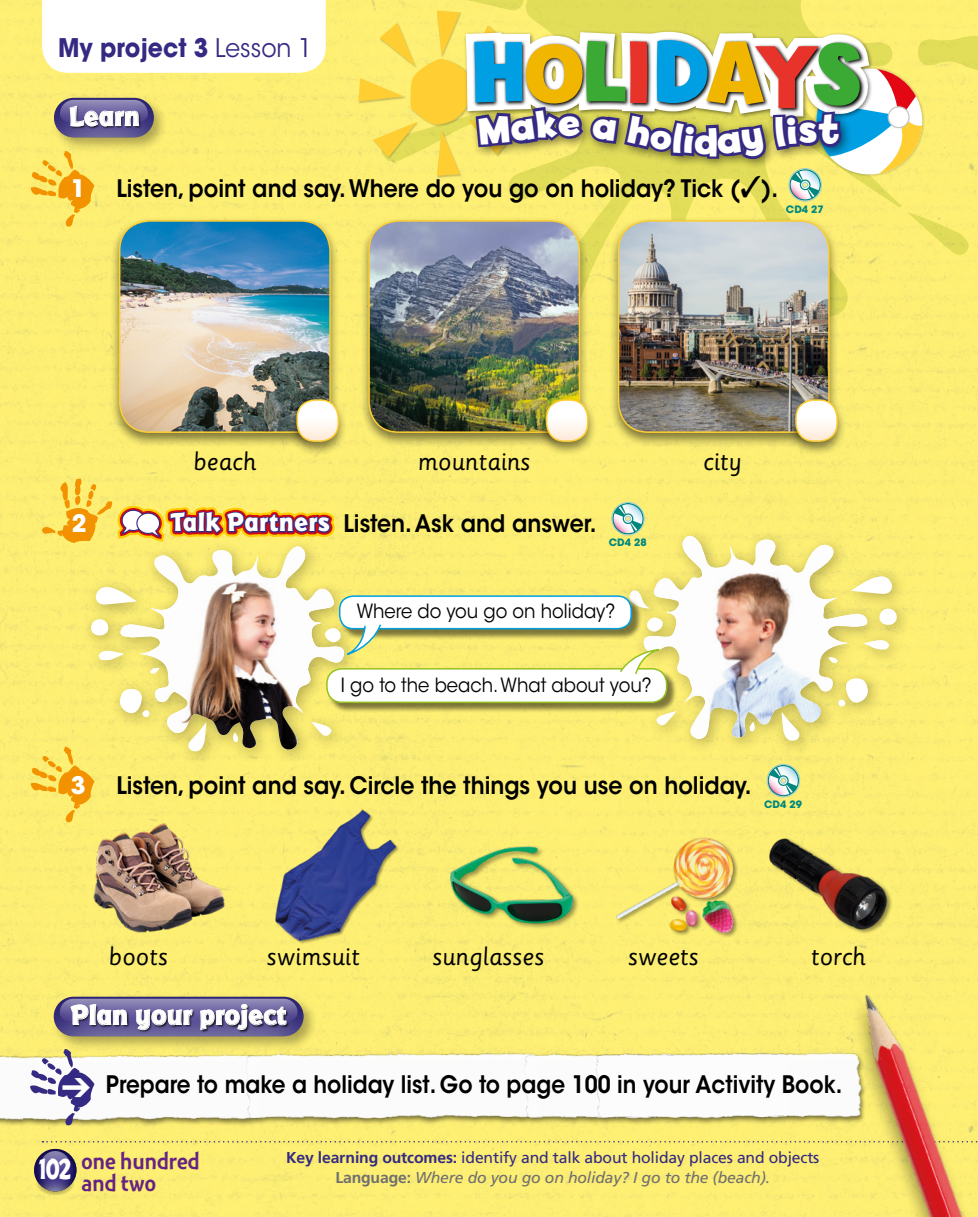
<style>
.page{position:relative;width:978px;height:1217px;background:#fff}
.page>*{position:absolute;margin:0;border:0;box-sizing:border-box;transform-origin:0 0}
.t1{font:700 40.5px "Billy Infant";color:#fff}
.PROJECT_SUBHEADS{font:800 28.5px "Badger Pro";color:#fff}
._00_Handwriting_INT{font:27px "Sassoon Primary Std";color:#000}
.LESSON_HEADER_Verso{font:700 25.5px "ITC Avant Garde Std";color:#352a83;scale:.92 1}
.RUBRIC{font:600 24px "ITC Avant Garde Std";color:#000;scale:.92 1}
.RUBRIC-2{font:600 24px "ITC Avant Garde Std";color:#000;scale:.9 1}
.t2{font:24px/22.5px "Montara Gothic";color:#662383;text-align:center}
.RUBRIC-3{font:700 24px "ITC Avant Garde Std";color:#fff}
.SB_TEXT{font:19.5px "ITC Avant Garde Std";color:#000;scale:.92 1}
.t3{font:15.75px "Frutiger LT Std";letter-spacing:-.01em;color:#352a83}
.FOOTER_UNIT_COLOUR{font:italic 15.75px "Frutiger LT Std";letter-spacing:-.01em;color:#706f6f}
.t4{font:700 10.2px "ITC Avant Garde Std";color:#00887e}
.s1{font-weight:400}
.s2{font-family:"Badger Pro";font-weight:800;font-size:27px;color:#fff}
.s3{color:#fff}
.s4{font-family:"Badger Pro";font-weight:800;font-size:30px;color:#fff}
.s5{font-weight:700}
.s6{font-weight:700;font-style:normal}
</style>
<div class="page">
<div style="left:0;top:0;width:978px;height:1216px;background:#fdef73"></div>
<svg style="left:43px;top:1140px;width:765px;height:2px"></svg>
<svg style="left:36px;top:1171px;width:39px;height:24px"></svg>
<img style="left:34px;top:1148px;width:43px;height:42px;border-radius:21px">
<svg style="left:41px;top:1150px;width:29px;height:21px"></svg>
<img style="left:34px;top:1171px;width:43px;height:19px">
<svg style="left:380px;top:202px;width:531px;height:172px;fill:#fdef73"></svg>
<svg style="left:908px;top:211px;width:63px;height:46px"></svg>
<svg style="left:43px;top:0;width:282px;height:72px"></svg>
<div style="left:619px;top:525px;width:294px;height:232px;background:#fcef73"></div>
<svg style="left:617px;top:495px;width:274px;height:265px"></svg>
<img style="left:643px;top:536px;width:225px;height:203px">
<svg style="left:778px;top:708px;width:23px;height:34px"></svg>
<svg style="left:849px;top:573px;width:50px;height:54px"></svg>
<svg style="left:627px;top:587px;width:38px;height:46px"></svg>
<svg style="left:863px;top:636px;width:27px;height:18px"></svg>
<svg style="left:655px;top:710px;width:25px;height:17px"></svg>
<svg style="left:828px;top:655px;width:10px;height:9px"></svg>
<svg style="left:837px;top:674px;width:35px;height:33px"></svg>
<svg style="left:748px;top:721px;width:8px;height:11px"></svg>
<svg style="left:30px;top:150px;width:64px;height:77px"></svg>
<div style="left:328px;top:669px;width:350px;height:44px;background:#000;opacity:.5"></div>
<div style="left:327px;top:668px;width:340px;height:34px;background:#fff;border-radius:15px"></div>
<div style="left:326px;top:668px;width:341px;height:35px;border:2px solid #95c11f;border-radius:15px"></div>
<svg style="left:618px;top:649px;width:42px;height:25px"></svg>
<div style="left:341px;top:596px;width:301px;height:43px;background:#000;opacity:.5"></div>
<div style="left:340px;top:596px;width:291px;height:32px;background:#fff;border-radius:14px"></div>
<div style="left:339px;top:595px;width:293px;height:34px;border:2px solid #009fe3;border-radius:14px"></div>
<svg style="left:30px;top:478px;width:352px;height:358px"></svg>
<div style="left:51px;top:94px;width:118px;height:59px;background:#000;opacity:.3"></div>
<img style="left:54px;top:98px;width:100px;height:39px">
<div style="left:70px;top:106px;width:72px;height:23px;background:#000;opacity:.75"></div>
<svg style="left:60px;top:100px;width:88px;height:27px"></svg>
<div style="left:110px;top:217px;width:230px;height:231px;background:#000;opacity:.5"></div>
<img style="left:120px;top:221px;width:210px;height:211px">
<div style="left:119px;top:220px;width:212px;height:213px;border:2px solid #ffce32;border-radius:30px"></div>
<div style="left:359px;top:217px;width:230px;height:231px;background:#000;opacity:.5"></div>
<img style="left:369px;top:221px;width:210px;height:211px">
<div style="left:368px;top:220px;width:212px;height:213px;border:2px solid #ffce32;border-radius:30px"></div>
<div style="left:609px;top:217px;width:230px;height:231px;background:#000;opacity:.5"></div>
<img style="left:618px;top:221px;width:211px;height:211px">
<div style="left:618px;top:220px;width:212px;height:213px;border:2px solid #ffce32;border-radius:30px"></div>
<div style="left:287px;top:396px;width:61px;height:61px;background:#000;opacity:.5"></div>
<svg style="left:297px;top:400px;width:41px;height:41px"></svg>
<div style="left:296px;top:399px;width:43px;height:43px;border:2px solid #ffce32;border-radius:18px"></div>
<div style="left:537px;top:396px;width:60px;height:61px;background:#000;opacity:.5"></div>
<svg style="left:547px;top:400px;width:41px;height:41px"></svg>
<div style="left:546px;top:399px;width:42px;height:43px;border:2px solid #ffce32;border-radius:18px"></div>
<div style="left:786px;top:396px;width:61px;height:61px;background:#000;opacity:.5"></div>
<svg style="left:796px;top:400px;width:41px;height:41px"></svg>
<div style="left:795px;top:399px;width:43px;height:43px;border:2px solid #ffce32;border-radius:18px"></div>
<div style="left:0;top:1051px;width:868px;height:75px;background:#000;opacity:.5"></div>
<img style="left:0;top:1053px;width:266px;height:70px">
<img style="left:242px;top:1051px;width:279px;height:71px">
<img style="left:521px;top:1051px;width:275px;height:71px">
<img style="left:593px;top:1051px;width:215px;height:70px">
<div style="left:51px;top:993px;width:268px;height:57px;background:#000;opacity:.3"></div>
<img style="left:54px;top:996px;width:250px;height:39px">
<div style="left:71px;top:1004px;width:218px;height:28px;background:#000;opacity:.75"></div>
<svg style="left:60px;top:998px;width:238px;height:32px"></svg>
<svg style="left:30px;top:1047px;width:64px;height:78px"></svg>
<img style="left:808px;top:952px;width:170px;height:264px">
<img style="left:773px;top:836px;width:123px;height:102px">
<img style="left:268px;top:793px;width:135px;height:159px">
<img style="left:417px;top:822px;width:188px;height:126px">
<img style="left:588px;top:822px;width:185px;height:123px">
<img style="left:42px;top:806px;width:219px;height:146px">
<svg style="left:611px;top:502px;width:34px;height:33px"></svg>
<svg style="left:767px;top:763px;width:33px;height:34px"></svg>
<svg style="left:358px;top:0;width:620px;height:202px"></svg>
<p class="LESSON_HEADER_Verso" style="left:58px;top:31px;width:277px">My project 3 <span class="s1">Lesson 1</span></p>
<p class="PROJECT_SUBHEADS" style="left:69px;top:98px;width:72px">Learn</p>
<h1 class="t1" style="left:818px;top:106px;width:22px">t</h1>
<p class="RUBRIC-3" style="left:71px;top:172px;width:16px">1</p>
<p class="RUBRIC" style="left:117px;top:173px;width:721px">Listen, point and say. Where do you go on holiday? Tick (✓).</p>
<p class="t4" style="left:786px;top:202px;width:39px">CD4 27</p>
<p class="_00_Handwriting_INT" style="left:193px;top:446px;width:65px">beach</p>
<p class="_00_Handwriting_INT" style="left:418px;top:446px;width:114px">mountains</p>
<p class="_00_Handwriting_INT" style="left:703px;top:446px;width:40px">city</p>
<p class="RUBRIC-3" style="left:72px;top:508px;width:16px">2</p>
<p class="RUBRIC" style="left:171px;top:508px;width:464px"><span class="s2">Talk Partners</span> Listen. Ask and answer.</p>
<p class="t4" style="left:609px;top:536px;width:39px">CD4 28</p>
<p class="SB_TEXT" style="left:357px;top:599px;width:282px">Where do you go on holiday?</p>
<p class="SB_TEXT" style="left:341px;top:673px;width:339px">I go to the beach. What about you?</p>
<p class="RUBRIC-3" style="left:71px;top:769px;width:16px">3</p>
<p class="RUBRIC" style="left:117px;top:770px;width:692px">Listen, point and say. Circle the things you use on holiday.</p>
<p class="t4" style="left:764px;top:797px;width:39px">CD4 29</p>
<p class="_00_Handwriting_INT" style="left:109px;top:941px;width:61px">boots</p>
<p class="_00_Handwriting_INT" style="left:267px;top:941px;width:95px">swimsuit</p>
<p class="_00_Handwriting_INT" style="left:432px;top:941px;width:114px">sunglasses</p>
<p class="_00_Handwriting_INT" style="left:628px;top:941px;width:72px">sweets</p>
<p class="_00_Handwriting_INT" style="left:811px;top:941px;width:56px">torch</p>
<p class="PROJECT_SUBHEADS" style="left:71px;top:997px;width:217px">Plan your project</p>
<p class="RUBRIC-2" style="left:62px;top:1068px;width:869px"><span class="s3">➔</span> Prepare to make a holiday list. Go to page 100 in your Activity Book.</p>
<p class="t2" style="left:40px;top:1149px;width:162px"><span class="s4">102</span> one hundred and two</p>
<p class="t3" style="left:286px;top:1147px;width:535px"><span class="s5">Key learning outcomes:</span> identify and talk about holiday places and objects</p>
<p class="FOOTER_UNIT_COLOUR" style="left:335px;top:1168px;width:436px"><span class="s6">Language:</span> Where do you go on holiday? I go to the (beach).</p>
</div>
